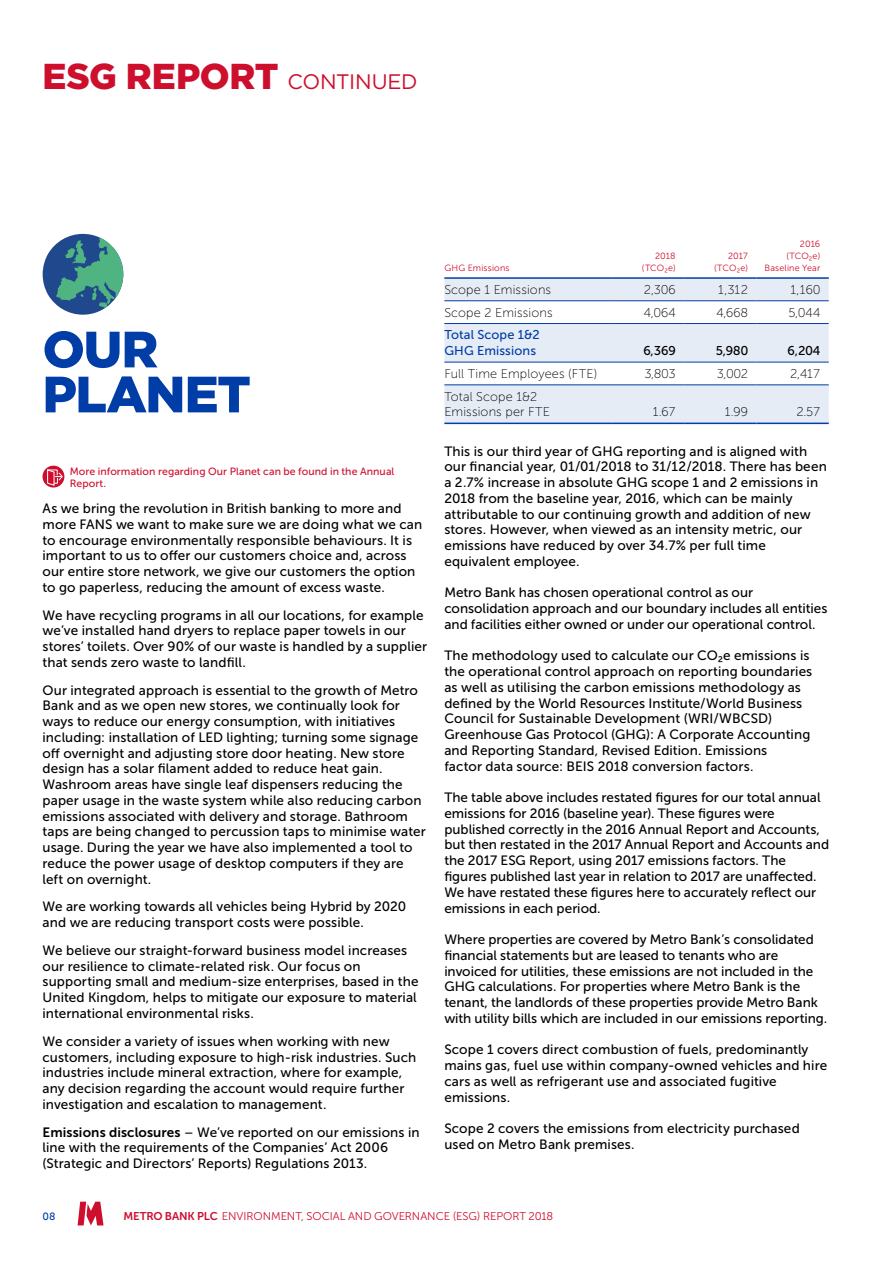
<style>
.page{position:relative;width:893px;height:1263px;background:#fff}
.page>*{position:absolute;margin:0;border:0;box-sizing:border-box;transform-origin:0 0}
.t1{font:900 51px/45px "Gotham";letter-spacing:-.025em;color:#003da6}
.t2{font:900 36px "Gotham";letter-spacing:-.01em;color:#ce0e2d}
.t3{font:13.5px/15.8px "Museo Sans 500";letter-spacing:.005em;color:#000}
.t4{font:12.75px/15.8px "Museo Sans 100";letter-spacing:.015em;color:#000}
.t5{font:12.75px/15.8px "Museo Sans 500";letter-spacing:.01em;color:#003da6}
.t6{font:12.75px "Museo Sans 500";letter-spacing:.005em;color:#000}
.t7{font:11.25px "Museo Sans 300";letter-spacing:-.005em;color:#ce0e2d}
.t8{font:11.25px "Museo Sans 700";color:#ce0e2d}
.t9{font:10.5px/12px "Museo Sans 500";letter-spacing:.01em;color:#ce0e2d}
.t10{font:10.5px "Museo Sans 500";color:#003da6}
.t11{font:9px/12px "Museo Sans 300";letter-spacing:.02em;color:#ce0e2d;text-align:right}
.s1{font-weight:400;font-size:21px}
.s2{font-family:"Museo Sans 700"}
</style>
<div class="page">
<svg style="left:78px;top:1202px;width:26px;height:23px"></svg>
<svg style="left:43px;top:234px;width:80px;height:81px"></svg>
<div style="left:43px;top:466px;width:21px;height:21px;background:#ce0e2d;border-radius:50%"></div>
<svg style="left:47px;top:469px;width:16px;height:17px"></svg>
<svg style="left:444px;top:279px;width:385px;height:144px;fill:#e6ecf6"></svg>
<hr style="left:444px;top:277px;width:168px;height:2px;background:#003da6">
<hr style="left:612px;top:277px;width:72px;height:2px;background:#003da6">
<hr style="left:684px;top:277px;width:72px;height:2px;background:#003da6">
<hr style="left:756px;top:277px;width:73px;height:2px;background:#003da6">
<hr style="left:444px;top:423px;width:168px;height:1px;background:#003da6">
<hr style="left:612px;top:423px;width:72px;height:1px;background:#003da6">
<hr style="left:684px;top:423px;width:72px;height:1px;background:#003da6">
<hr style="left:756px;top:423px;width:73px;height:1px;background:#003da6">
<hr style="left:444px;top:300px;width:168px;height:1px;background:#003da6">
<hr style="left:612px;top:300px;width:72px;height:1px;background:#003da6">
<hr style="left:684px;top:300px;width:72px;height:1px;background:#003da6">
<hr style="left:756px;top:300px;width:73px;height:1px;background:#003da6">
<hr style="left:444px;top:323px;width:168px;height:1px;background:#003da6">
<hr style="left:612px;top:323px;width:72px;height:1px;background:#003da6">
<hr style="left:684px;top:323px;width:72px;height:1px;background:#003da6">
<hr style="left:756px;top:323px;width:73px;height:1px;background:#003da6">
<hr style="left:444px;top:362px;width:168px;height:1px;background:#003da6">
<hr style="left:612px;top:362px;width:72px;height:1px;background:#003da6">
<hr style="left:684px;top:362px;width:72px;height:1px;background:#003da6">
<hr style="left:756px;top:362px;width:73px;height:1px;background:#003da6">
<hr style="left:444px;top:384px;width:168px;height:1px;background:#003da6">
<hr style="left:612px;top:384px;width:72px;height:1px;background:#003da6">
<hr style="left:684px;top:384px;width:72px;height:1px;background:#003da6">
<hr style="left:756px;top:384px;width:73px;height:1px;background:#003da6">
<h2 class="t2" style="left:43px;top:51px;width:377px">ESG REPORT <span class="s1">CONTINUED</span></h2>
<h1 class="t1" style="left:43px;top:326px;width:210px">OUR<br>PLANET</h1>
<p class="t9" style="left:70px;top:465px;width:326px">More information regarding Our Planet can be found in the Annual<br>Report.</p>
<p class="t3" style="left:43px;top:501px;width:381px">As we bring the revolution in British banking to more and more FANS we want to make sure we are doing what we can to encourage environmentally responsible behaviours. It is important to us to offer our customers choice and, across our entire store network, we give our customers the option to go paperless, reducing the amount of excess waste.</p>
<p class="t3" style="left:43px;top:607px;width:386px">We have recycling programs in all our locations, for example we’ve installed hand dryers to replace paper towels in our stores’ toilets. Over 90% of our waste is handled by a supplier that sends zero waste to landfill.</p>
<p class="t3" style="left:43px;top:682px;width:385px">Our integrated approach is essential to the growth of Metro Bank and as we open new stores, we continually look for ways to reduce our energy consumption, with initiatives including: installation of LED lighting; turning some signage off overnight and adjusting store door heating. New store design has a solar filament added to reduce heat gain.<br>Washroom areas have single leaf dispensers reducing the paper usage in the waste system while also reducing carbon emissions associated with delivery and storage. Bathroom taps are being changed to percussion taps to minimise water usage. During the year we have also implemented a tool to reduce the power usage of desktop computers if they are left on overnight.</p>
<p class="t3" style="left:43px;top:899px;width:365px">We are working towards all vehicles being Hybrid by 2020 and we are reducing transport costs were possible.</p>
<p class="t3" style="left:43px;top:942px;width:378px">We believe our straight-forward business model increases our resilience to climate-related risk. Our focus on supporting small and medium-size enterprises, based in the United Kingdom, helps to mitigate our exposure to material international environmental risks.</p>
<p class="t3" style="left:43px;top:1033px;width:375px">We consider a variety of issues when working with new customers, including exposure to high-risk industries. Such industries include mineral extraction, where for example, any decision regarding the account would require further investigation and escalation to management.</p>
<p class="t3" style="left:43px;top:1124px;width:379px"><span class="s2">Emissions disclosures</span> – We’ve reported on our emissions in line with the requirements of the Companies’ Act 2006 (Strategic and Directors’ Reports) Regulations 2013.</p>
<p class="t11" style="left:444px;top:262px;width:67px">GHG Emissions</p>
<p class="t11" style="left:642px;top:250px;width:35px">2018 (TCO2e)</p>
<p class="t11" style="left:714px;top:250px;width:35px">2017 (TCO2e)</p>
<p class="t11" style="left:764px;top:238px;width:57px">2016 (TCO2e)<br>Baseline Year</p>
<p class="t4" style="left:444px;top:282px;width:108px">Scope 1 Emissions</p>
<p class="t4" style="left:644px;top:282px;width:33px">2,306</p>
<p class="t4" style="left:717px;top:282px;width:32px">1,312</p>
<p class="t4" style="left:790px;top:282px;width:32px">1,160</p>
<p class="t4" style="left:444px;top:304px;width:110px">Scope 2 Emissions</p>
<p class="t4" style="left:644px;top:304px;width:33px">4,064</p>
<p class="t4" style="left:716px;top:304px;width:33px">4,668</p>
<p class="t4" style="left:788px;top:304px;width:33px">5,044</p>
<p class="t5" style="left:444px;top:327px;width:97px">Total Scope 1&amp;2<br>GHG Emissions</p>
<p class="t6" style="left:643px;top:344px;width:34px">6,369</p>
<p class="t6" style="left:716px;top:344px;width:34px">5,980</p>
<p class="t6" style="left:787px;top:344px;width:34px">6,204</p>
<p class="t4" style="left:444px;top:366px;width:155px">Full Time Employees (FTE)</p>
<p class="t4" style="left:644px;top:366px;width:33px">3,803</p>
<p class="t4" style="left:717px;top:366px;width:33px">3,002</p>
<p class="t4" style="left:790px;top:366px;width:32px">2,417</p>
<p class="t4" style="left:444px;top:389px;width:107px">Total Scope 1&amp;2<br>Emissions per FTE</p>
<p class="t4" style="left:652px;top:404px;width:25px">1.67</p>
<p class="t4" style="left:724px;top:404px;width:26px">1.99</p>
<p class="t4" style="left:796px;top:404px;width:25px">2.57</p>
<p class="t3" style="left:444px;top:443px;width:384px">This is our third year of GHG reporting and is aligned with our financial year, 01/01/2018 to 31/12/2018. There has been a 2.7% increase in absolute GHG scope 1 and 2 emissions in 2018 from the baseline year, 2016, which can be mainly attributable to our continuing growth and addition of new stores. However, when viewed as an intensity metric, our emissions have reduced by over 34.7% per full time equivalent employee.</p>
<p class="t3" style="left:444px;top:585px;width:385px">Metro Bank has chosen operational control as our consolidation approach and our boundary includes all entities and facilities either owned or under our operational control.</p>
<p class="t3" style="left:444px;top:648px;width:369px">The methodology used to calculate our CO2e emissions is the operational control approach on reporting boundaries as well as utilising the carbon emissions methodology as defined by the World Resources Institute/World Business Council for Sustainable Development (WRI/WBCSD)<br>Greenhouse Gas Protocol (GHG): A Corporate Accounting and Reporting Standard, Revised Edition. Emissions<br>factor data source: BEIS 2018 conversion factors.</p>
<p class="t3" style="left:444px;top:790px;width:386px">The table above includes restated figures for our total annual emissions for 2016 (baseline year). These figures were published correctly in the 2016 Annual Report and Accounts, but then restated in the 2017 Annual Report and Accounts and the 2017 ESG Report, using 2017 emissions factors. The figures published last year in relation to 2017 are unaffected.<br>We have restated these figures here to accurately reflect our emissions in each period.</p>
<p class="t3" style="left:444px;top:931px;width:384px">Where properties are covered by Metro Bank’s consolidated financial statements but are leased to tenants who are invoiced for utilities, these emissions are not included in the GHG calculations. For properties where Metro Bank is the tenant, the landlords of these properties provide Metro Bank with utility bills which are included in our emissions reporting.</p>
<p class="t3" style="left:444px;top:1042px;width:384px">Scope 1 covers direct combustion of fuels, predominantly mains gas, fuel use within company-owned vehicles and hire cars as well as refrigerant use and associated fugitive emissions.</p>
<p class="t3" style="left:444px;top:1120px;width:357px">Scope 2 covers the emissions from electricity purchased used on Metro Bank premises.</p>
<p class="t10" style="left:43px;top:1211px;width:14px">08</p>
<p class="t8" style="left:123px;top:1210px;width:18px">Metro</p>
<p class="t8" style="left:165px;top:1210px;width:16px">Bank</p>
<p class="t7" style="left:197px;top:1210px;width:358px"><span class="s2">Plc</span> ENVIRONMENT, SOCIAL AND GOVERNANCE (ESG) REPORT 2018</p>
</div>
